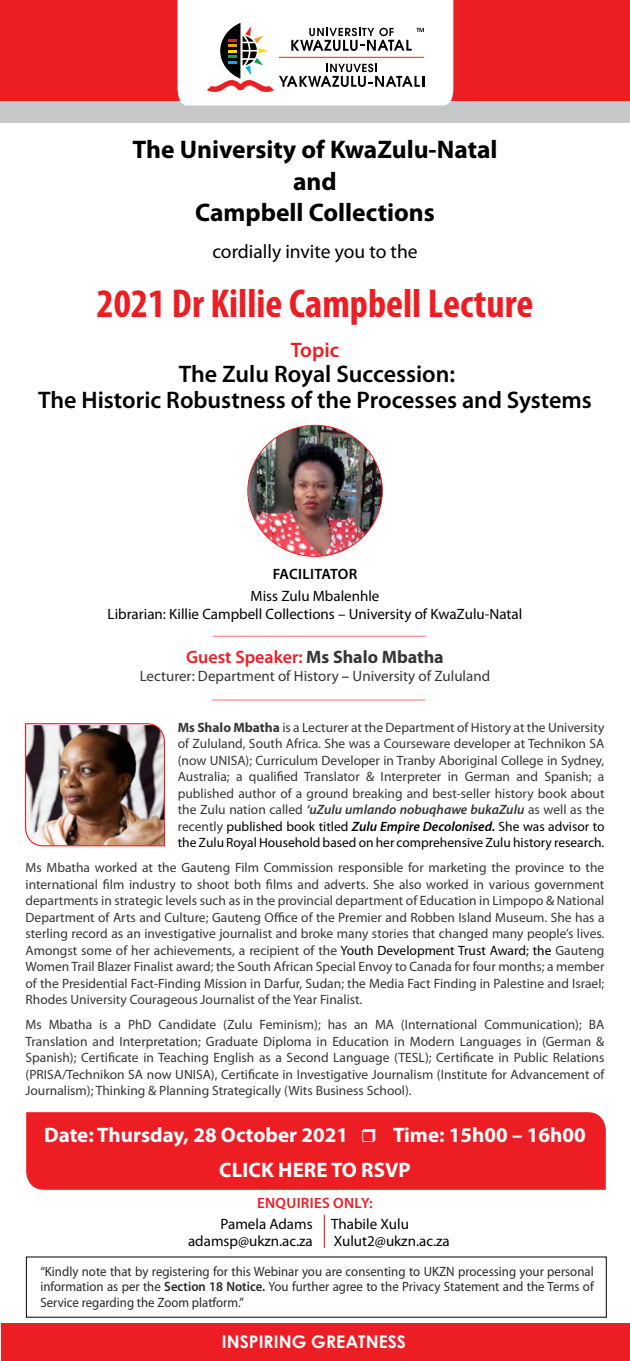
<style>
.page{position:relative;width:630px;height:1361px;background:#fff}
.page>*{position:absolute;margin:0;border:0;box-sizing:border-box;transform-origin:0 0}
.t1{font:700 condensed 40.5px "Myriad Pro";color:#ed1d24}
.t2{font:700 25.5px/31.2px "Myriad Pro";color:#000;text-align:center}
.t3{font:600 24px/25.5px "Myriad Pro";color:#000;text-align:center}
.t4{font:700 21px/35.4px "Myriad Pro";color:#fff}
.t5{font:600 21px "Myriad Pro";color:#ed1d24}
.t6{font:19.5px "Myriad Pro";color:#000}
.t7{font:600 18px "Myriad Pro";color:#ed1d24}
.t8{font:700 17.4px "Century Gothic";color:#fff}
.t9{font:15px/18px "Myriad Pro";color:#000;text-align:center}
.t10{font:15px "Myriad Pro";color:#353535}
.t11{font:600 15px "Myriad Pro";letter-spacing:.02em;color:#ed1d24}
.t12{font:600 15px "Myriad Pro";letter-spacing:.02em;color:#000}
.t13{font:13.5px/16.5px "Myriad Pro";color:#353535;text-align:justify}
.t14{font:13.5px/15px "Myriad Pro";color:#292829;text-align:justify;scale:.95 1}
.s1{font-weight:700;color:#353535}
.s2{color:#000}
.s3{font-weight:700}
.s4{font-weight:600;font-style:italic}
.s5{font-weight:600;font-style:italic;color:#000}
.s6{font-weight:600}
</style>
<div class="page">
<div style="left:0;top:1px;width:629px;height:116px;background:#ed1d24"></div>
<div style="left:0;top:101px;width:629px;height:22px;background:#c7c8ca"></div>
<svg style="left:177px;top:0;width:276px;height:105px;background:#e6e2e1"></svg>
<div style="left:1px;top:1323px;width:628px;height:37px;background:#ed1d24"></div>
<img style="left:249px;top:425px;width:133px;height:131px">
<hr style="left:212px;top:699px;width:213px;height:1px;background:#ed1d24">
<hr style="left:213px;top:636px;width:212px;height:1px;background:#ed1d24">
<img style="left:25px;top:723px;width:140px;height:124px">
<div style="left:26px;top:1112px;width:579px;height:77px;background:#ed1d24"></div>
<hr style="left:323px;top:1214px;width:2px;height:34px;background:#ed1d24">
<svg style="left:362px;top:1128px;width:13px;height:13px"></svg>
<h2 class="t2" style="left:132px;top:133px;width:366px">The University of KwaZulu-Natal and<br>Campbell Collections</h2>
<h3 class="t6" style="left:212px;top:239px;width:207px">cordially invite you to the</h3>
<h1 class="t1" style="left:96px;top:278px;width:438px">2021 Dr Killie Campbell Lecture</h1>
<h3 class="t5" style="left:290px;top:336px;width:50px">Topic</h3>
<h3 class="t3" style="left:38px;top:361px;width:555px">The Zulu Royal Succession:<br>The Historic Robustness of the Processes and Systems</h3>
<p class="t12" style="left:272px;top:564px;width:83px">Facilitator</p>
<p class="t9" style="left:108px;top:587px;width:416px">Miss Zulu Mbalenhle<br>Librarian: Killie Campbell Collections – University of KwaZulu-Natal</p>
<h3 class="t7" style="left:186px;top:645px;width:259px">Guest Speaker: <span class="s1">Ms Shalo Mbatha</span></h3>
<p class="t10" style="left:140px;top:667px;width:352px">Lecturer: Department of History <span class="s2">–</span> University of Zululand</p>
<p class="t13" style="left:178px;top:718px;width:428px"><span class="s3">Ms Shalo Mbatha</span> is a Lecturer at the Department of History at the University of Zululand, South Africa. She was a Courseware developer at Technikon SA (now UNISA); Curriculum Developer in Tranby Aboriginal College in Sydney, Australia; a qualified Translator &amp; Interpreter in German and Spanish; a published author of a ground breaking and best-seller history book about the Zulu nation called <span class="s4">‘uZulu umlando nobuqhawe bukaZulu</span> as well as the recently <span class="s2">published book titled</span> <span class="s5">Zulu Empire Decolonised.</span> <span class="s2">She was advisor to the Zulu Royal Household based on her comprehensive Zulu history research.</span></p>
<p class="t13" style="left:26px;top:859px;width:580px">Ms Mbatha worked at the Gauteng Film Commission responsible for marketing the province to the international film industry to shoot both films and adverts. She also worked in various government departments in strategic levels such as in the provincial department of Education in Limpopo &amp; National Department of Arts and Culture; Gauteng Office of the Premier and Robben Island Museum. She has a sterling record as an investigative journalist and broke many stories that changed many people’s lives.<br>Amongst some of her achievements, a recipient of the <span class="s2">Youth Development Trust Award; the</span> Gauteng Women Trail Blazer Finalist award; the South African Special Envoy to Canada for four months; a member of the Presidential Fact-Finding Mission in Darfur, Sudan; the Media Fact Finding in Palestine and Israel; Rhodes University Courageous Journalist of the Year Finalist.</p>
<p class="t13" style="left:26px;top:1016px;width:580px">Ms Mbatha is a PhD Candidate (Zulu Feminism); has an MA (International Communication); BA Translation and Interpretation; Graduate Diploma in Education in Modern Languages in (German &amp; Spanish); Certificate in Teaching English as a Second Language (TESL); Certificate in Public Relations (PRISA/Technikon SA now UNISA), Certificate in Investigative Journalism (Institute for Advancement of Journalism); Thinking &amp; Planning Strategically (Wits Business School).</p>
<h3 class="t4" style="left:44px;top:1116px;width:305px">Date: Thursday, 28 October 2021</h3>
<h3 class="t4" style="left:219px;top:1116px;width:368px;text-indent:174px">Time: 15h00 – 16h00<br>CLICK HERE TO RSVP</h3>
<p class="t11" style="left:257px;top:1193px;width:117px">Enquiries On ly:</p>
<p class="t9" style="left:188px;top:1214px;width:222px;line-height:17.5px;text-align:left;text-indent:33px">Pamela Adams Thabile Xulu adamsp@ukzn.ac.za</p>
<p class="t9" style="left:333px;top:1232px;width:117px">Xulut2@ukzn.ac.za</p>
<p class="t14" style="left:40px;top:1264px;width:583px">“Kindly note that by registering for this Webinar you are consenting to UKZN processing your personal information as per the <span class="s6">Section 18 Notice.</span> You further agree to the Privacy Statement and the Terms of Service regarding the Zoom platform.”</p>
<p class="t8" style="left:222px;top:1330px;width:185px">INSPIRING GREATNESS</p>
</div>
